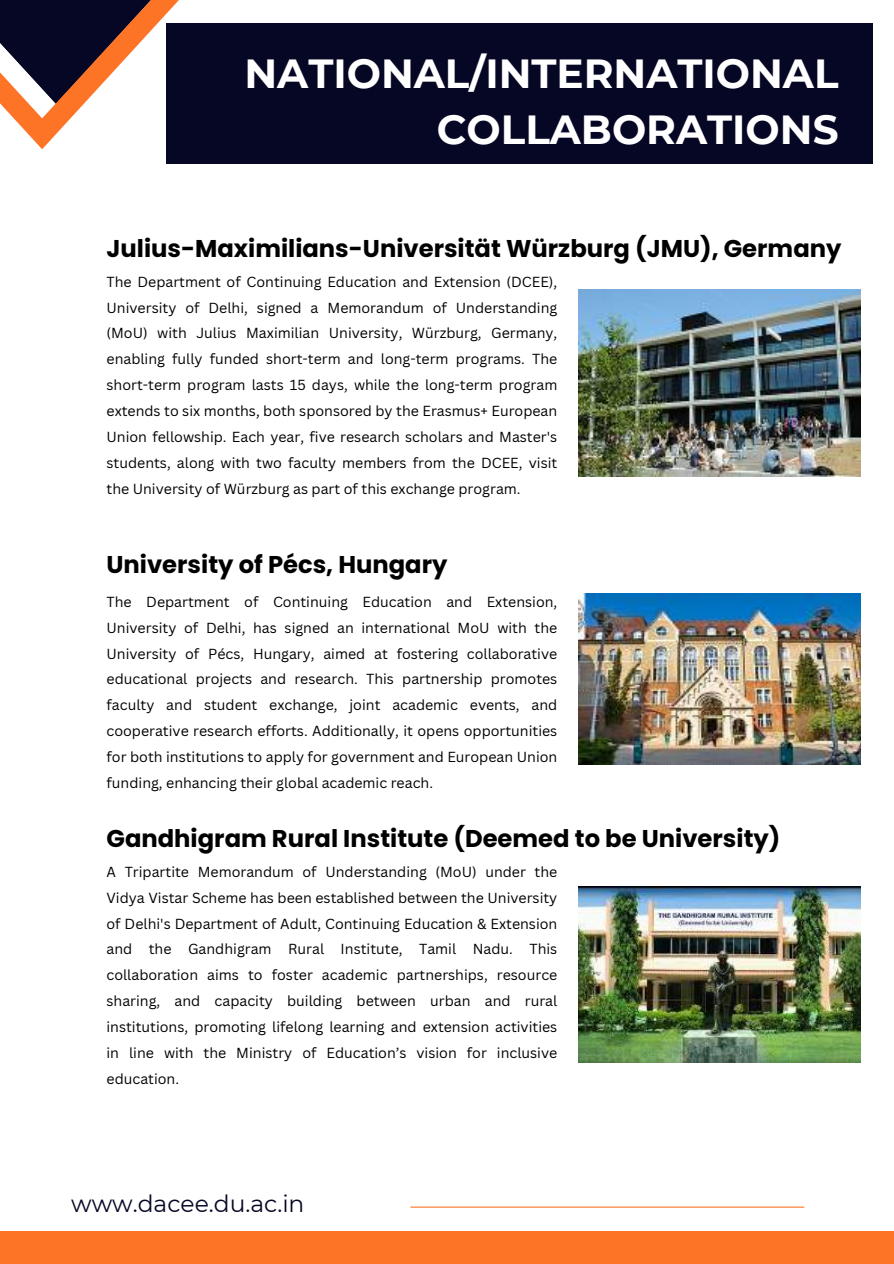
<style>
.page{position:relative;width:894px;height:1264px;background:#fff}
.page>*{position:absolute;margin:0;border:0;box-sizing:border-box;transform-origin:0 0}
.t1{font:700 40.5px/56.2px "Montserrat";color:#fff;text-align:right}
.t2{font:700 24.3px "Poppins";color:#000}
.t3{font:23.4px "Montserrat";color:#060724}
.t4{font:14.25px/25.8px "Canva Sans";color:#000;text-align:justify}
</style>
<div class="page">
<div style="left:166px;top:23px;width:706px;height:140px;background:#060724"></div>
<div style="left:0;top:1230px;width:893px;height:33px;background:#fe7426"></div>
<svg style="left:0;top:0;width:179px;height:149px"></svg>
<hr style="left:410px;top:1206px;width:394px;height:1px;background:#fe7426">
<img style="left:578px;top:289px;width:282px;height:187px">
<img style="left:578px;top:593px;width:282px;height:171px">
<img style="left:578px;top:886px;width:282px;height:176px">
<h1 class="t1" style="left:244px;top:45px;width:595px">NATIONAL/INTERNATIONAL<br>COLLABORATIONS</h1>
<h2 class="t2" style="left:106px;top:231px;width:736px">Julius-Maximilians-Universität Würzburg (JMU), Germany</h2>
<p class="t4" style="left:106px;top:268px;width:452px">The Department of Continuing Education and Extension (DCEE), University of Delhi, signed a Memorandum of Understanding (MoU) with Julius Maximilian University, Würzburg, Germany, enabling fully funded short-term and long-term programs. The short-term program lasts 15 days, while the long-term program extends to six months, both sponsored by the Erasmus+ European Union fellowship. Each year, five research scholars and Master's students, along with two faculty members from the DCEE, visit the University of Würzburg as part of this exchange program.</p>
<h2 class="t2" style="left:106px;top:547px;width:342px">University of Pécs, Hungary</h2>
<p class="t4" style="left:106px;top:588px;width:452px">The Department of Continuing Education and Extension, University of Delhi, has signed an international MoU with the University of Pécs, Hungary, aimed at fostering collaborative educational projects and research. This partnership promotes faculty and student exchange, joint academic events, and cooperative research efforts. Additionally, it opens opportunities for both institutions to apply for government and European Union funding, enhancing their global academic reach.</p>
<h2 class="t2" style="left:106px;top:821px;width:675px">Gandhigram Rural Institute (Deemed to be University)</h2>
<p class="t4" style="left:106px;top:858px;width:452px">A Tripartite Memorandum of Understanding (MoU) under the Vidya Vistar Scheme has been established between the University of Delhi's Department of Adult, Continuing Education &amp; Extension and the Gandhigram Rural Institute, Tamil Nadu. This collaboration aims to foster academic partnerships, resource sharing, and capacity building between urban and rural institutions, promoting lifelong learning and extension activities in line with the Ministry of Education’s vision for inclusive education.</p>
<h3 class="t3" style="left:71px;top:1189px;width:235px">www.dacee.du.ac.in</h3>
</div>
